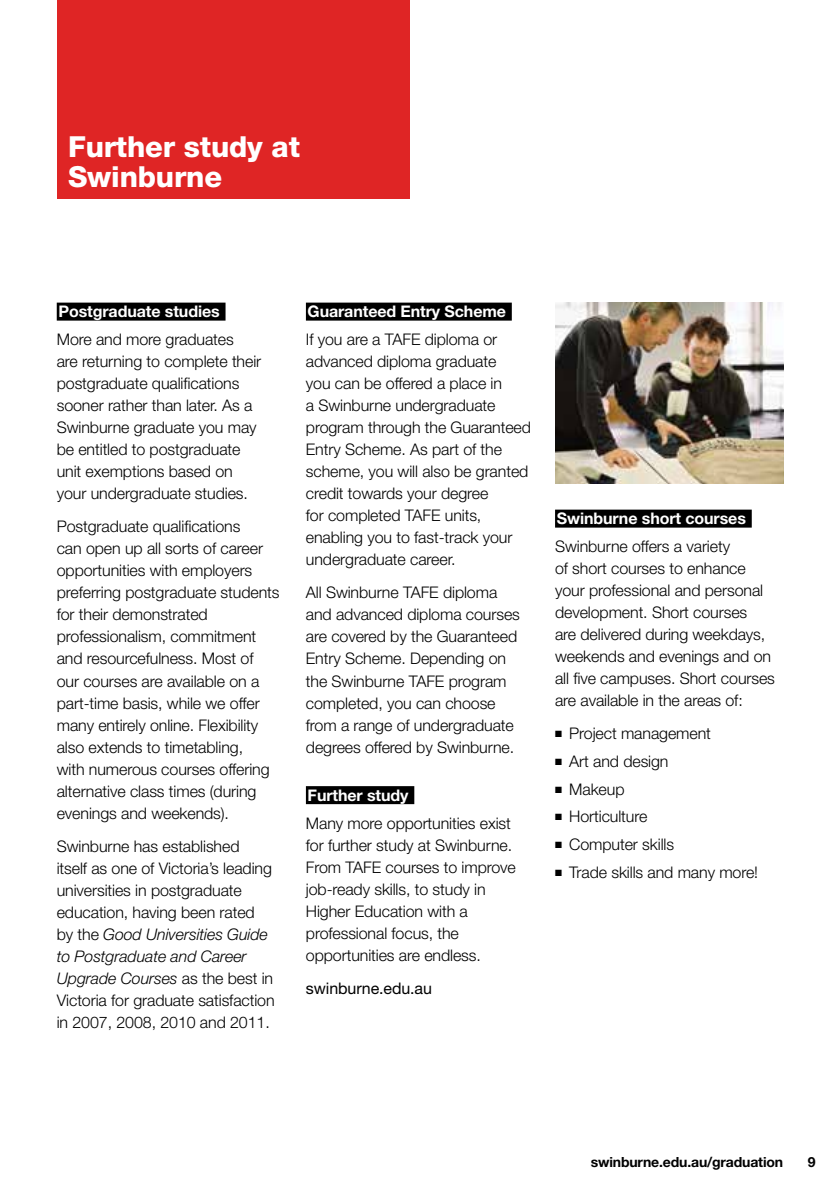
<style>
.page{position:relative;width:840px;height:1191px;background:#fff}
.page>*{position:absolute;margin:0;border:0;box-sizing:border-box;transform-origin:0 0}
.t1{font:800 29px/30px "Helvetica Neue";letter-spacing:-.005em;color:#fff}
.t2{font:300 16px/22px "Helvetica Neue";letter-spacing:-.005em;color:#000}
.t3{font:700 16px "Helvetica Neue";letter-spacing:-.005em;color:#fff}
.t4{font:16px "Helvetica Neue";letter-spacing:-.005em;color:#000}
.t5{font:700 14px "Helvetica Neue";letter-spacing:-.01em;color:#000}
.s1{font-style:italic}
</style>
<div class="page">
<img style="left:555px;top:302px;width:227px;height:181px">
<div style="left:57px;top:0;width:352px;height:198px;background:#df2525"></div>
<div style="left:57px;top:302px;width:168px;height:18px;background:#000"></div>
<div style="left:306px;top:302px;width:205px;height:18px;background:#000"></div>
<div style="left:306px;top:786px;width:108px;height:18px;background:#000"></div>
<div style="left:554px;top:509px;width:197px;height:18px;background:#000"></div>
<h1 class="t1" style="left:68px;top:132px;width:233px">Further study at<br>Swinburne</h1>
<p class="t3" style="left:58px;top:302px;width:163px">Postgraduate studies</p>
<p class="t2" style="left:57px;top:328px;width:206px">More and more graduates<br>are returning to complete their postgraduate qualifications sooner rather than later. As a<br>Swinburne graduate you may be entitled to postgraduate unit exemptions based on your undergraduate studies.</p>
<p class="t2" style="left:57px;top:515px;width:224px">Postgraduate qualifications<br>can open up all sorts of career opportunities with employers preferring postgraduate students for their demonstrated professionalism, commitment and resourcefulness. Most of our courses are available on a part-time basis, while we offer many entirely online. Flexibility also extends to timetabling,<br>with numerous courses offering alternative class times (during evenings and weekends).</p>
<p class="t2" style="left:57px;top:835px;width:219px">Swinburne has established<br>itself as one of Victoria’s leading universities in postgraduate education, having been rated by the <span class="s1">Good Universities Guide to Postgraduate and Career<br>Upgrade Courses</span> as the best in<br>Victoria for graduate satisfaction in 2007, 2008, 2010 and 2011.</p>
<p class="t3" style="left:307px;top:302px;width:200px">Guaranteed Entry Scheme</p>
<p class="t2" style="left:306px;top:328px;width:226px">If you are a TAFE diploma or advanced diploma graduate<br>you can be offered a place in<br>a Swinburne undergraduate program through the Guaranteed<br>Entry Scheme. As part of the scheme, you will also be granted credit towards your degree<br>for completed TAFE units, enabling you to fast-track your undergraduate career.</p>
<p class="t2" style="left:306px;top:581px;width:215px">All Swinburne TAFE diploma and advanced diploma courses are covered by the Guaranteed<br>Entry Scheme. Depending on the Swinburne TAFE program completed, you can choose from a range of undergraduate degrees offered by Swinburne.</p>
<p class="t3" style="left:307px;top:785px;width:102px">Further study</p>
<p class="t2" style="left:306px;top:811px;width:211px">Many more opportunities exist for further study at Swinburne.<br>From TAFE courses to improve job-ready skills, to study in<br>Higher Education with a professional focus, the opportunities are endless.</p>
<p class="t4" style="left:306px;top:978px;width:127px">swinburne.edu.au</p>
<p class="t3" style="left:556px;top:509px;width:191px">Swinburne short courses</p>
<p class="t2" style="left:554px;top:535px;width:221px">Swinburne offers a variety<br>of short courses to enhance your professional and personal development. Short courses<br>are delivered during weekdays, weekends and evenings and on all five campuses. Short courses are available in the areas of:</p>
<p class="t2" style="left:554px;top:722px;width:157px">■ Project management</p>
<p class="t2" style="left:554px;top:750px;width:115px">■ Art and design</p>
<p class="t2" style="left:554px;top:777px;width:71px">■ Makeup</p>
<p class="t2" style="left:554px;top:805px;width:94px">■ Horticulture</p>
<p class="t2" style="left:554px;top:833px;width:120px">■ Computer skills</p>
<p class="t2" style="left:554px;top:860px;width:204px">■ Trade skills and many more!</p>
<p class="t5" style="left:590px;top:1153px;width:194px">swinburne.edu.au/graduation</p>
<p class="t5" style="left:807px;top:1153px;width:9px">9</p>
</div>
